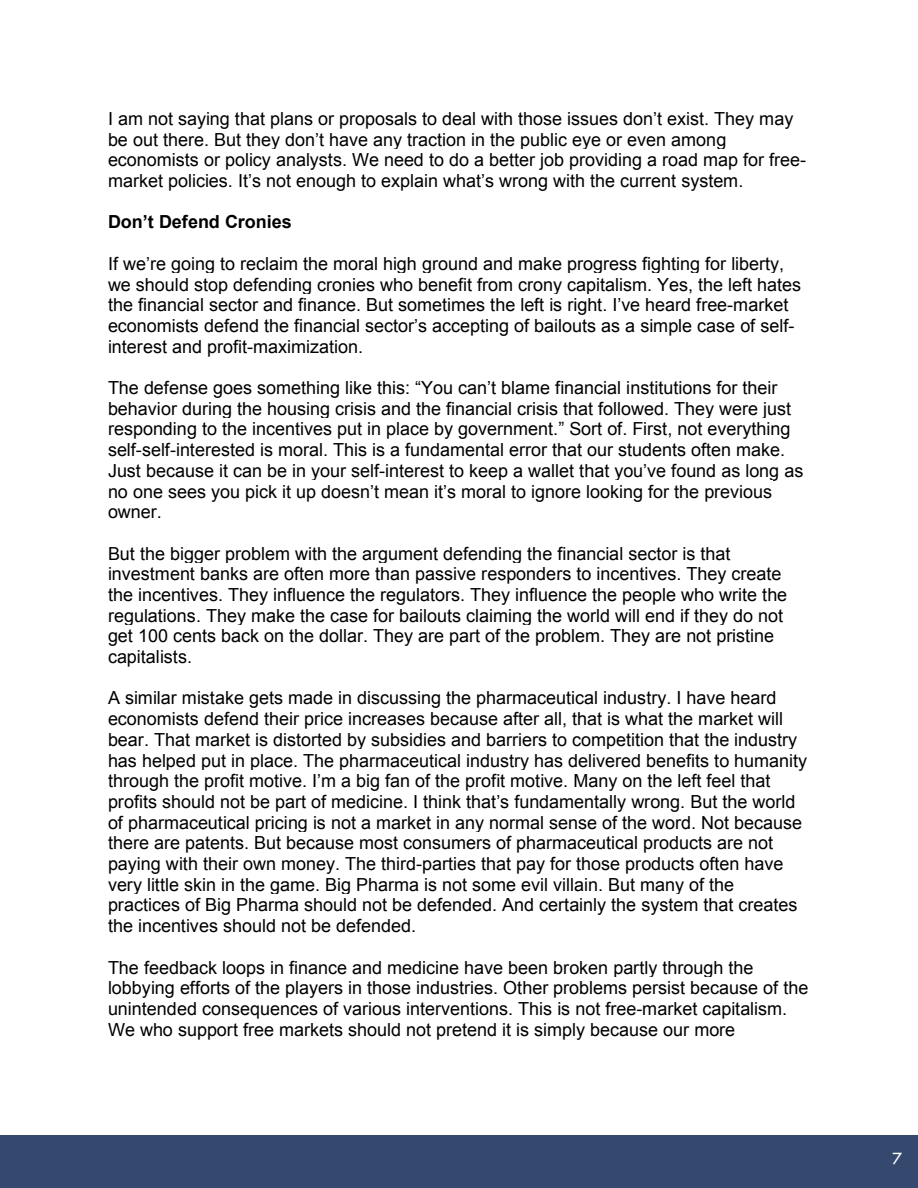
<style>
.page{position:relative;width:918px;height:1188px;background:#fff}
.page>*{position:absolute;margin:0;border:0;box-sizing:border-box;transform-origin:0 0}
.t1{font:18px/20.7px "Arial";color:#000}
.t2{font:700 18px "Arial";color:#000}
.t3{font:15px "Tw Cen";color:#fff}
.s1{font-size:18px}
</style>
<div class="page">
<div style="left:0;top:1135px;width:918px;height:53px;background:#34496d"></div>
<p class="t1" style="left:108px;top:108px;width:700px">I am not saying that plans or proposals to deal with those issues don’t exist. They may be out there. But they don’t have any traction in the public eye or even among economists or policy analysts. We need to do a better job providing a road map for free&shy;market policies. It’s not enough to explain what’s wrong with the current system.</p>
<p class="t2" style="left:108px;top:210px;width:185px">Don’t Defend Cronies</p>
<p class="t1" style="left:108px;top:253px;width:695px">If we’re going to reclaim the moral high ground and make progress fighting for liberty, we should stop defending cronies who benefit from crony capitalism. Yes, the left hates the financial sector and finance. But sometimes the left is right. I’ve heard free-market economists defend the financial sector’s accepting of bailouts as a simple case of self&shy;interest and profit-maximization.</p>
<p class="t1" style="left:108px;top:378px;width:697px">The defense goes something like this: “You can’t blame financial institutions for their behavior during the housing crisis and the financial crisis that followed. They were just responding to the incentives put in place by government.” Sort of. First, not everything self-self-interested is moral. This is a fundamental error that our students often make.<br>Just because it can be in your self-interest to keep a wallet that you’ve found as long as no one sees you pick it up doesn’t mean it’s moral to ignore looking for the previous owner.</p>
<p class="t1" style="left:108px;top:543px;width:681px">But the bigger problem with the argument defending the financial sector is that investment banks are often more than passive responders to incentives. They create the incentives. They influence the regulators. They influence the people who write the regulations. They make the case for bailouts claiming the world will end if they do not get 100 cents back on the dollar. They are part of the problem. They are not pristine capitalists.</p>
<p class="t1" style="left:108px;top:688px;width:701px">A similar mistake gets made in discussing the pharmaceutical industry. I have heard economists defend their price increases because after all, that is what the market will bear. That market is distorted by subsidies and barriers to competition that the industry has helped put in place. The pharmaceutical industry has delivered benefits to humanity through the profit motive. I’m a big fan of the profit motive. Many on the left feel that profits should not be part of medicine. I think that’s fundamentally wrong. But the world of pharmaceutical pricing is not a market in any normal sense of the word. Not because there are patents. But because most consumers of pharmaceutical products are not paying with their own money. The third-parties that pay for those products often have very little skin in the game. Big Pharma is not some evil villain. But many of the practices of Big Pharma should not be defended. And certainly the system that creates the incentives should not be defended.</p>
<p class="t1" style="left:108px;top:957px;width:702px">The feedback loops in finance and medicine have been broken partly through the lobbying efforts of the players in those industries. Other problems persist because of the unintended consequences of various interventions. This is not free-market capitalism.<br>We who support free markets should not pretend it is simply because our more</p>
<p class="t3" style="left:863px;top:1151px;width:41px">7 <span class="s1">7</span></p>
</div>
